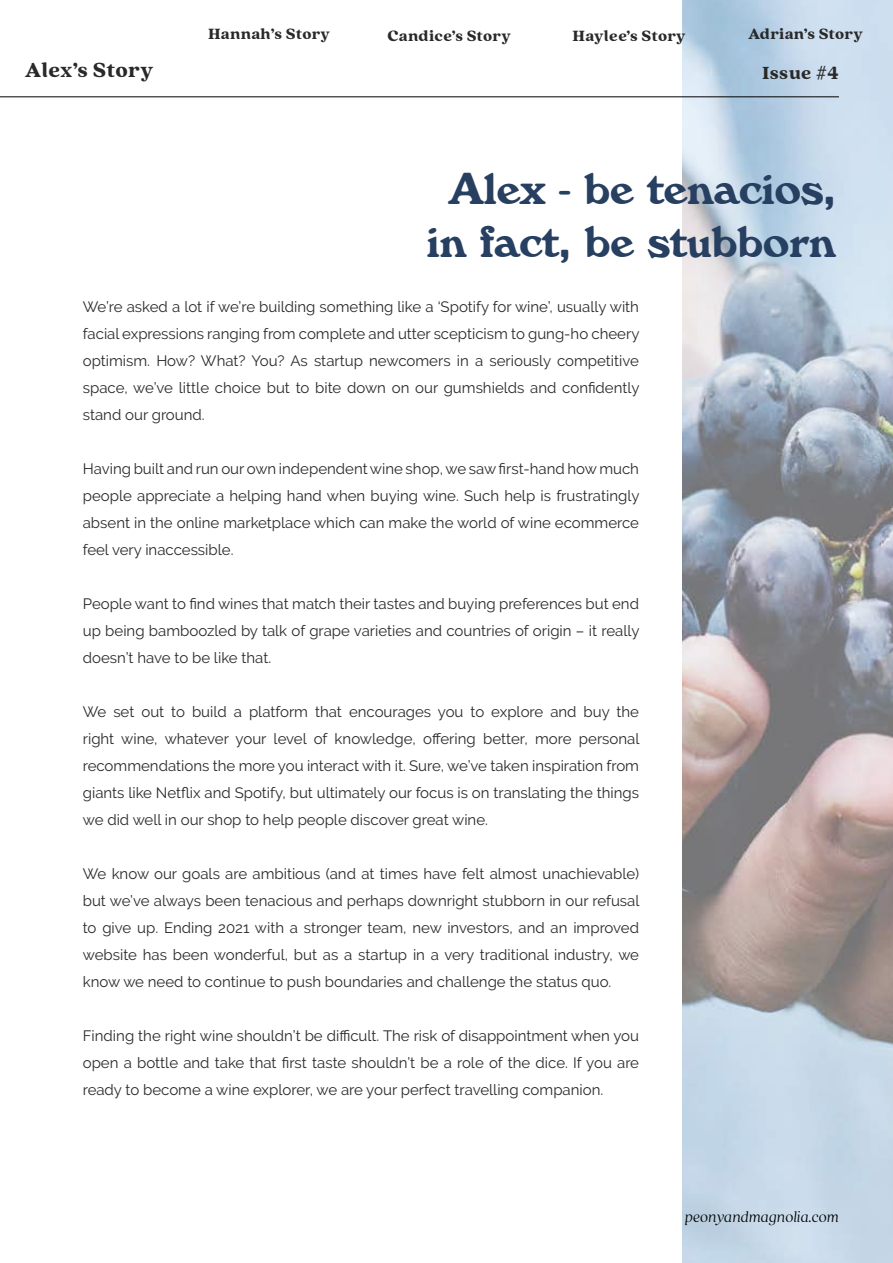
<style>
.page{position:relative;width:893px;height:1263px;background:#fff}
.page>*{position:absolute;margin:0;border:0;box-sizing:border-box;transform-origin:0 0}
.t1{font:700 46.5px/52.5px "Windsor D";color:#273f61;text-align:center}
.t2{font:900 22.5px "Quincy CF";letter-spacing:.005em;color:#292929}
.t3{font:900 19.5px "Quincy CF";letter-spacing:.02em;color:#292929}
.t4{font:900 16.5px "Quincy CF";letter-spacing:.01em;color:#292929}
.t5{font:italic 300 16.5px "Quincy CF";letter-spacing:.005em;color:#000}
.t6{font:15px/27px "Raleway";color:#292929;text-align:justify}
</style>
<div class="page">
<img style="left:682px;top:0;width:211px;height:1263px">
<hr style="left:0;top:97px;width:839px;height:1px;background:#000">
<h2 class="t2" style="left:25px;top:56px;width:130px">Alex’s Story</h2>
<p class="t4" style="left:208px;top:24px;width:123px">Hannah’s Story</p>
<p class="t4" style="left:387px;top:25px;width:125px">Candice’s Story</p>
<p class="t4" style="left:573px;top:25px;width:115px">Haylee’s Story</p>
<p class="t4" style="left:748px;top:24px;width:116px">Adrian’s Story</p>
<h3 class="t3" style="left:762px;top:61px;width:78px">Issue #4</h3>
<h1 class="t1" style="left:427px;top:163px;width:410px">Alex - be tenacios, in fact, be stubborn</h1>
<p class="t6" style="left:83px;top:293px;width:558px">We’re asked a lot if we’re building something like a ‘Spotify for wine’, usually with facial expressions ranging from complete and utter scepticism to gung-ho cheery optimism. How? What? You? As startup newcomers in a seriously competitive space, we’ve little choice but to bite down on our gumshields and confidently stand our ground.</p>
<p class="t6" style="left:83px;top:455px;width:558px">Having built and run our own independent wine shop, we saw first-hand how much people appreciate a helping hand when buying wine. Such help is frustratingly absent in the online marketplace which can make the world of wine ecommerce feel very inaccessible.</p>
<p class="t6" style="left:83px;top:590px;width:558px">People want to find wines that match their tastes and buying preferences but end up being bamboozled by talk of grape varieties and countries of origin – it really doesn’t have to be like that.</p>
<p class="t6" style="left:83px;top:698px;width:558px">We set out to build a platform that encourages you to explore and buy the right wine, whatever your level of knowledge, offering better, more personal recommendations the more you interact with it. Sure, we’ve taken inspiration from giants like Netflix and Spotify, but ultimately our focus is on translating the things we did well in our shop to help people discover great wine.</p>
<p class="t6" style="left:83px;top:860px;width:558px">We know our goals are ambitious (and at times have felt almost unachievable) but we’ve always been tenacious and perhaps downright stubborn in our refusal to give up. Ending 2021 with a stronger team, new investors, and an improved website has been wonderful, but as a startup in a very traditional industry, we know we need to continue to push boundaries and challenge the status quo.</p>
<p class="t6" style="left:83px;top:1022px;width:558px">Finding the right wine shouldn’t be difficult. The risk of disappointment when you open a bottle and take that first taste shouldn’t be a role of the dice. If you are ready to become a wine explorer, we are your perfect travelling companion.</p>
<p class="t5" style="left:685px;top:1207px;width:156px">peonyandmagnolia.com</p>
</div>
